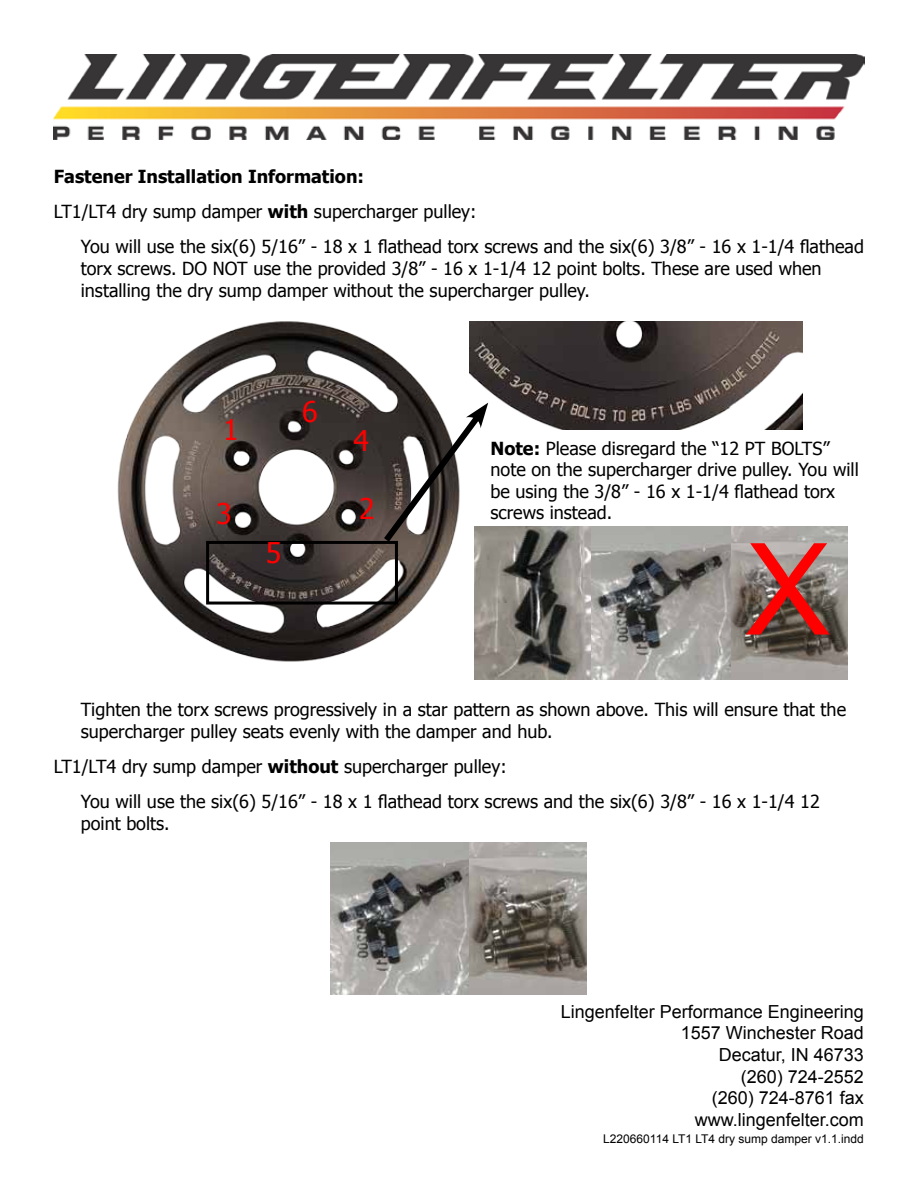
<style>
.page{position:relative;width:918px;height:1188px;background:#fff}
.page>*{position:absolute;margin:0;border:0;box-sizing:border-box;transform-origin:0 0}
.t1{font:127.5px "Arial";color:#f00}
.t2{font:28.5px "Tahoma";color:#f00}
.t3{font:18px/21.6px "Tahoma";color:#000}
.t4{font:18px/21.6px "Arial";color:#000;text-align:right}
.t5{font:700 18px "Tahoma";color:#000}
.t6{font:12px "Arial";color:#000}
.s1{font-weight:700}
</style>
<div class="page">
<img style="left:474px;top:526px;width:373px;height:153px">
<img style="left:54px;top:54px;width:810px;height:85px">
<img style="left:117px;top:321px;width:334px;height:341px">
<div style="left:206px;top:541px;width:192px;height:64px;border:3px solid #000"></div>
<img style="left:470px;top:321px;width:332px;height:109px">
<svg style="left:378px;top:403px;width:110px;height:145px"></svg>
<img style="left:331px;top:842px;width:256px;height:153px">
<p class="t5" style="left:54px;top:164px;width:312px">Fastener Installation Information:</p>
<p class="t3" style="left:54px;top:200px;width:424px">LT1/LT4 dry sump damper <span class="s1">with</span> supercharger pulley:</p>
<p class="t3" style="left:81px;top:235px;width:785px">You will use the six(6) 5/16” - 18 x 1 flathead torx screws and the six(6) 3/8” - 16 x 1-1/4 flathead</p>
<p class="t3" style="left:81px;top:257px;width:742px">torx screws. DO NOT use the provided 3/8” - 16 x 1-1/4 12 point bolts. These are used when installing the dry sump damper without the supercharger pulley.</p>
<h2 class="t2" style="left:223px;top:411px;width:17px">1</h2>
<h2 class="t2" style="left:302px;top:392px;width:17px">6</h2>
<h2 class="t2" style="left:353px;top:422px;width:17px">4</h2>
<h2 class="t2" style="left:216px;top:495px;width:17px">3</h2>
<h2 class="t2" style="left:359px;top:489px;width:17px">2</h2>
<h2 class="t2" style="left:266px;top:534px;width:17px">5</h2>
<p class="t3" style="left:491px;top:436px;width:370px"><span class="s1">Note:</span> Please disregard the “12 PT BOLTS” note on the supercharger drive pulley. You will be using the 3/8” - 16 x 1-1/4 flathead torx screws instead.</p>
<h1 class="t1" style="left:745px;top:506px;width:87px">X</h1>
<p class="t3" style="left:81px;top:698px;width:767px">Tighten the torx screws progressively in a star pattern as shown above. This will ensure that the supercharger pulley seats evenly with the damper and hub.</p>
<p class="t3" style="left:81px;top:748px;width:741px;line-height:35.1px;text-indent:-27px">LT1/LT4 dry sump damper <span class="s1">without</span> supercharger pulley:<br>You will use the six(6) 5/16” - 18 x 1 flathead torx screws and the six(6) 3/8” - 16 x 1-1/4 12</p>
<p class="t3" style="left:81px;top:812px;width:90px">point bolts.</p>
<p class="t4" style="left:561px;top:1001px;width:305px">Lingenfelter Performance Engineering<br>1557 Winchester Road<br>Decatur, IN 46733<br>(260) 724-2552<br>(260) 724-8761 fax www.lingenfelter.com</p>
<p class="t6" style="left:603px;top:1131px;width:262px">L220660114 LT1 LT4 dry sump damper v1.1.indd</p>
</div>
